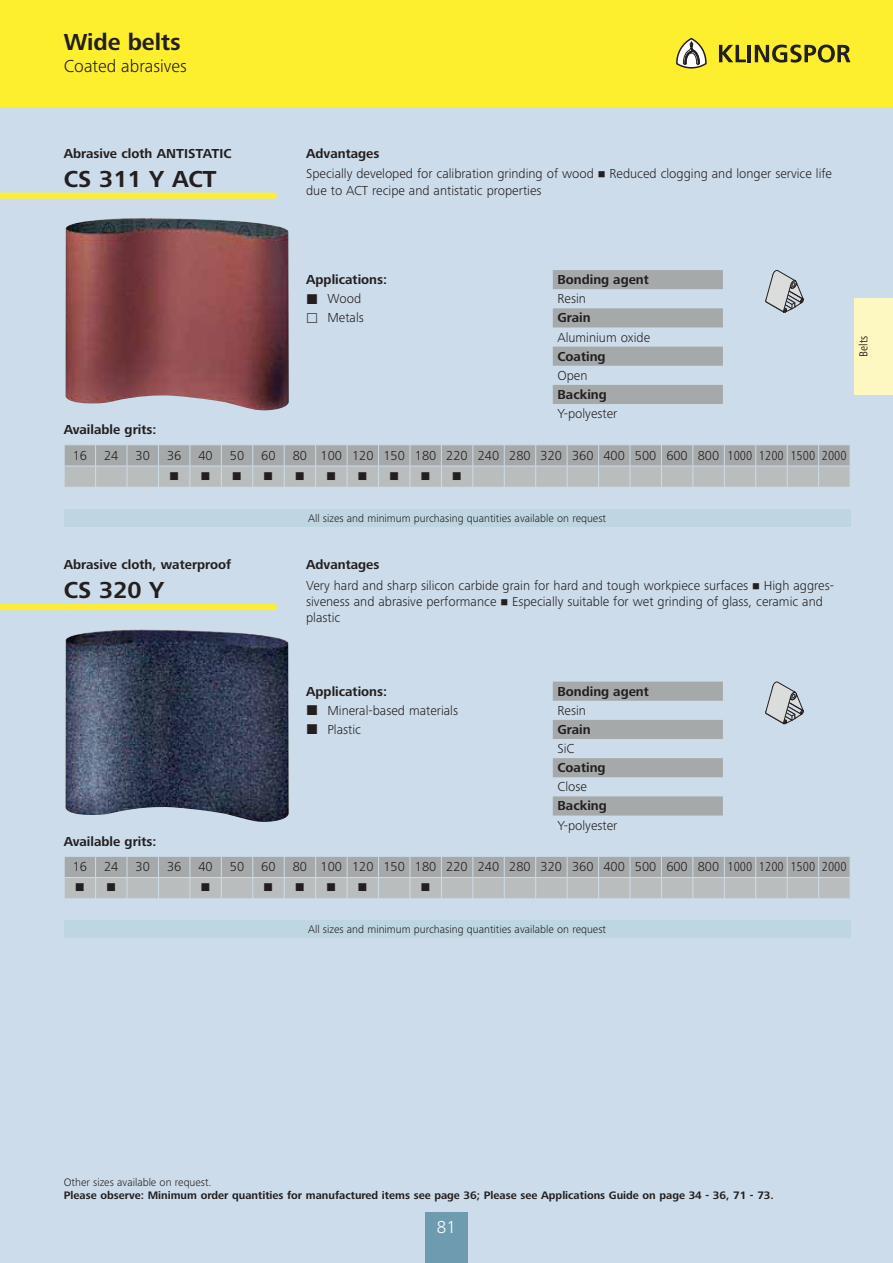
<style>
.page{position:relative;width:893px;height:1263px;background:#fff}
.page>*{position:absolute;margin:0;border:0;box-sizing:border-box;transform-origin:0 0}
.t1{font:700 24px "Frutiger Next LTW1 G";color:#231f20}
.t2{font:300 18px "Frutiger Next LTW1 G";color:#231f20}
.t3{font:300 18px "Frutiger Next LTW1 G";color:#fff}
.t4{font:300 13.5px/16.2px "Frutiger Next LTW1 G";color:#231f20}
.t5{font:700 13.5px "Frutiger Next LTW1 G";color:#231f20}
.t6{font:condensed 12px "Frutiger Next LTW1 G";color:#231f20}
.t7{font:300 11.25px "Frutiger Next LTW1 G";color:#231f20}
.t8{font:700 11.25px "Frutiger Next LTW1 G";color:#231f20}
.s1{font-stretch:condensed}
</style>
<div class="page">
<div style="left:0;top:106px;width:893px;height:1157px;background:#cddcea"></div>
<div style="left:0;top:0;width:893px;height:106px;background:#fdef2e"></div>
<div style="left:855px;top:298px;width:38px;height:97px;background:#fdf8c1"></div>
<svg style="left:719px;top:45px;width:27px;height:17px"></svg>
<hr style="left:748px;top:45px;width:3px;height:17px;background:#231f20">
<svg style="left:755px;top:45px;width:95px;height:18px"></svg>
<svg style="left:676px;top:37px;width:31px;height:32px"></svg>
<div style="left:425px;top:1212px;width:43px;height:51px;background:#6e9baf"></div>
<svg style="left:765px;top:270px;width:39px;height:43px"></svg>
<div style="left:0;top:193px;width:276px;height:6px;background:#fdef2e"></div>
<img style="left:65px;top:218px;width:224px;height:193px">
<div style="left:64px;top:509px;width:786px;height:17px;background:#bed6e1"></div>
<div style="left:553px;top:270px;width:170px;height:19px;background:#a6a9aa"></div>
<div style="left:553px;top:308px;width:170px;height:19px;background:#a6a9aa"></div>
<div style="left:553px;top:347px;width:170px;height:19px;background:#a6a9aa"></div>
<div style="left:553px;top:385px;width:170px;height:19px;background:#a6a9aa"></div>
<svg style="left:765px;top:682px;width:39px;height:43px"></svg>
<div style="left:0;top:604px;width:276px;height:6px;background:#fdef2e"></div>
<img style="left:65px;top:629px;width:224px;height:193px">
<div style="left:64px;top:921px;width:786px;height:17px;background:#bed6e1"></div>
<div style="left:553px;top:682px;width:170px;height:19px;background:#a6a9aa"></div>
<div style="left:553px;top:720px;width:170px;height:19px;background:#a6a9aa"></div>
<div style="left:553px;top:758px;width:170px;height:19px;background:#a6a9aa"></div>
<div style="left:553px;top:796px;width:170px;height:19px;background:#a6a9aa"></div>
<svg style="left:64px;top:445px;width:786px;height:42px;background:#b1b5b7"></svg>
<svg style="left:64px;top:856px;width:786px;height:43px;background:#b2b6b8"></svg>
<h1 class="t1" style="left:64px;top:31px;width:119px">Wide belts</h1>
<h2 class="t2" style="left:64px;top:57px;width:124px">Coated abrasives</h2>
<p class="t5" style="left:64px;top:147px;width:169px">Abrasive cloth ANTISTATIC</p>
<h1 class="t1" style="left:64px;top:167px;width:154px">CS 311 Y ACT</h1>
<p class="t5" style="left:306px;top:147px;width:75px">Advantages</p>
<p class="t4" style="left:306px;top:166px;width:527px">Specially developed for calibration grinding of wood Reduced clogging and longer service life due to ACT recipe and antistatic properties</p>
<p class="t5" style="left:306px;top:273px;width:82px">Applications:</p>
<p class="t4" style="left:327px;top:290px;width:38px;line-height:19.2px">Wood<br>Metals</p>
<p class="t5" style="left:557px;top:273px;width:93px">Bonding agent</p>
<p class="t4" style="left:557px;top:291px;width:30px">Resin</p>
<p class="t5" style="left:557px;top:311px;width:35px">Grain</p>
<p class="t4" style="left:557px;top:329px;width:94px">Aluminium oxide</p>
<p class="t5" style="left:557px;top:350px;width:50px">Coating</p>
<p class="t4" style="left:557px;top:368px;width:32px">Open</p>
<p class="t5" style="left:557px;top:388px;width:51px">Backing</p>
<p class="t4" style="left:557px;top:406px;width:61px">Y-polyester</p>
<p class="t5" style="left:64px;top:423px;width:94px">Available grits:</p>
<p class="t4" style="left:73px;top:448px;width:16px">16</p>
<p class="t4" style="left:104px;top:448px;width:16px">24</p>
<p class="t4" style="left:136px;top:448px;width:16px">30</p>
<p class="t4" style="left:167px;top:448px;width:16px">36</p>
<p class="t4" style="left:198px;top:448px;width:16px">40</p>
<p class="t4" style="left:230px;top:448px;width:16px">50</p>
<p class="t4" style="left:261px;top:448px;width:16px">60</p>
<p class="t4" style="left:293px;top:448px;width:555px">80 100 120 150 180 220 240 280 320 360 400 500 600 800 <span class="s1">1000 1200 1500 2000</span></p>
<p class="t6" style="left:858px;top:357px;width:22px;rotate:-90deg">Belts</p>
<p class="t5" style="left:64px;top:558px;width:169px">Abrasive cloth, waterproof</p>
<h1 class="t1" style="left:64px;top:579px;width:102px">CS 320 Y</h1>
<p class="t7" style="left:308px;top:512px;width:299px">All sizes and minimum purchasing quantities available on request</p>
<p class="t5" style="left:306px;top:558px;width:75px">Advantages</p>
<p class="t4" style="left:306px;top:578px;width:529px">Very hard and sharp silicon carbide grain for hard and tough workpiece surfaces High aggres&shy;siveness and abrasive performance Especially suitable for wet grinding of glass, ceramic and plastic</p>
<p class="t5" style="left:306px;top:685px;width:82px">Applications:</p>
<p class="t4" style="left:327px;top:701px;width:132px;line-height:19.2px">Mineral-based materials<br>Plastic</p>
<p class="t5" style="left:557px;top:685px;width:93px">Bonding agent</p>
<p class="t4" style="left:557px;top:703px;width:30px">Resin</p>
<p class="t5" style="left:557px;top:723px;width:35px">Grain</p>
<p class="t4" style="left:557px;top:741px;width:18px">SiC</p>
<p class="t5" style="left:557px;top:761px;width:50px">Coating</p>
<p class="t4" style="left:557px;top:779px;width:31px">Close</p>
<p class="t5" style="left:557px;top:799px;width:51px">Backing</p>
<p class="t4" style="left:557px;top:818px;width:61px">Y-polyester</p>
<p class="t5" style="left:64px;top:835px;width:94px">Available grits:</p>
<p class="t4" style="left:73px;top:859px;width:16px">16</p>
<p class="t4" style="left:104px;top:859px;width:16px">24</p>
<p class="t4" style="left:136px;top:859px;width:16px">30</p>
<p class="t4" style="left:167px;top:859px;width:16px">36</p>
<p class="t4" style="left:198px;top:859px;width:16px">40</p>
<p class="t4" style="left:230px;top:859px;width:16px">50</p>
<p class="t4" style="left:261px;top:859px;width:16px">60</p>
<p class="t4" style="left:293px;top:859px;width:555px">80 100 120 150 180 220 240 280 320 360 400 500 600 800 <span class="s1">1000 1200 1500 2000</span></p>
<p class="t7" style="left:308px;top:924px;width:299px">All sizes and minimum purchasing quantities available on request</p>
<p class="t7" style="left:64px;top:1176px;width:149px">Other sizes available on request.</p>
<p class="t8" style="left:64px;top:1190px;width:712px">Please observe: Minimum order quantities for manufactured items see page 36; Please see Applications Guide on page 34 - 36, 71 - 73.</p>
<h2 class="t3" style="left:437px;top:1219px;width:21px">81</h2>
</div>
